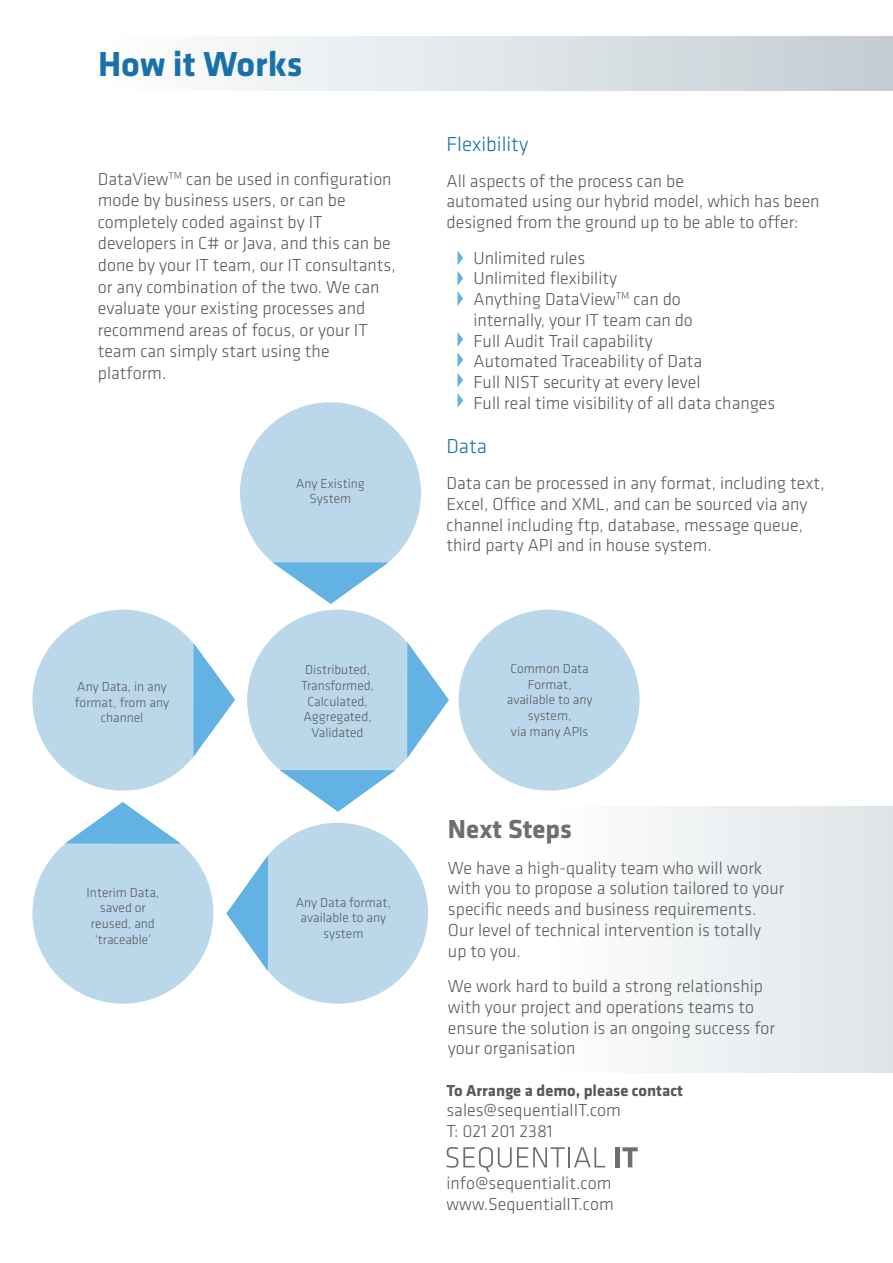
<style>
.page{position:relative;width:893px;height:1263px;background:#fff}
.page>*{position:absolute;margin:0;border:0;box-sizing:border-box;transform-origin:0 0}
.t1{font:700 36px "Klavika";color:#1a71a9}
.t2{font:700 27px "Klavika";color:#6d6e71}
.t3{font:300 21px "Klavika";color:#1a71a9}
.t4{font:300 18px/20.7px "Klavika";color:#58595b}
.t5{font:700 16.5px "Klavika";color:#58595b}
.t6{font:300 13.5px/15.6px "Klavika";color:#58595b;text-align:center}
</style>
<div class="page">
<div style="left:434px;top:806px;width:459px;height:267px;background:linear-gradient(to right,#fff,#e0e5e8)"></div>
<div style="left:0;top:36px;width:893px;height:54px;background:linear-gradient(to right,#fff,#c4ced3)"></div>
<svg style="left:457px;top:251px;width:6px;height:14px"></svg>
<svg style="left:457px;top:373px;width:6px;height:14px"></svg>
<svg style="left:457px;top:271px;width:6px;height:35px"></svg>
<svg style="left:457px;top:332px;width:6px;height:35px"></svg>
<svg style="left:457px;top:393px;width:6px;height:15px"></svg>
<div style="left:247px;top:823px;width:181px;height:181px;background:#bbd8ea;border-radius:50%"></div>
<div style="left:32px;top:823px;width:181px;height:181px;background:#bbd8ea;border-radius:50%"></div>
<div style="left:32px;top:610px;width:181px;height:181px;background:#bbd8ea;border-radius:50%"></div>
<div style="left:247px;top:610px;width:181px;height:181px;background:#bbd8ea;border-radius:50%"></div>
<div style="left:459px;top:610px;width:180px;height:181px;background:#bbd8ea;border-radius:50%"></div>
<div style="left:240px;top:402px;width:181px;height:181px;background:#bbd8ea;border-radius:50%"></div>
<svg style="left:273px;top:562px;width:115px;height:42px"></svg>
<svg style="left:280px;top:770px;width:116px;height:42px"></svg>
<svg style="left:193px;top:643px;width:42px;height:113px"></svg>
<svg style="left:407px;top:642px;width:42px;height:116px"></svg>
<svg style="left:226px;top:855px;width:42px;height:116px"></svg>
<svg style="left:66px;top:802px;width:114px;height:41px"></svg>
<svg style="left:446px;top:1147px;width:119px;height:25px"></svg>
<hr style="left:568px;top:1147px;width:2px;height:20px;background:#6d6e71">
<svg style="left:574px;top:1147px;width:31px;height:20px"></svg>
<div style="left:615px;top:1147px;width:5px;height:20px;background:#6d6e71"></div>
<svg style="left:622px;top:1147px;width:16px;height:20px"></svg>
<h1 class="t1" style="left:98px;top:38px;width:206px">How it Works</h1>
<p class="t4" style="left:98px;top:168px;width:299px;line-height:21.6px">DataView<sup>TM</sup> can be used in configuration mode by business users, or can be completely coded against by IT developers in C# or Java, and this can be done by your IT team, our IT consultants, or any combination of the two. We can evaluate your existing processes and recommend areas of focus, or your IT team can simply start using the platform.</p>
<p class="t6" style="left:296px;top:475px;width:70px">Any Existing<br>System</p>
<p class="t3" style="left:446px;top:131px;width:83px">Flexibility</p>
<p class="t4" style="left:446px;top:170px;width:375px">All aspects of the process can be<br>automated using our hybrid model, which has been designed from the ground up to be able to offer:</p>
<p class="t4" style="left:473px;top:247px;width:230px">Unlimited rules<br>Unlimited flexibility<br>Anything DataView<sup>TM</sup> can do internally, your IT team can do<br>Full Audit Trail capability<br>Automated Traceability of Data<br>Full NIST</p>
<p class="t4" style="left:473px;top:371px;width:303px;text-align:center">security at every level<br>Full real time visibility of all data changes</p>
<p class="t3" style="left:446px;top:434px;width:42px">Data</p>
<p class="t4" style="left:446px;top:473px;width:380px">Data can be processed in any format, including text, Excel, Office and XML, and can be sourced via any channel including ftp, database, message queue, third party API and in house system.</p>
<p class="t6" style="left:75px;top:679px;width:96px">Any Data, in any format, from any channel</p>
<p class="t6" style="left:87px;top:884px;width:74px">I nterim Data, saved or reused, and ‘traceable’</p>
<p class="t6" style="left:301px;top:662px;width:74px">Distributed,<br>Transformed,<br>Calculated,<br>Aggregated,<br>Validated</p>
<p class="t6" style="left:507px;top:661px;width:87px">Common Data<br>Format, available to any system,<br>via many APIs</p>
<p class="t6" style="left:296px;top:894px;width:97px">Any Data format, available to any system</p>
<h2 class="t2" style="left:448px;top:809px;width:125px">Next Steps</h2>
<p class="t4" style="left:448px;top:857px;width:338px">We have a high-quality team who will work with you to propose a solution tailored to your specific needs and business requirements.<br>Our level of technical intervention is totally<br>up to you.</p>
<p class="t4" style="left:448px;top:976px;width:329px">We work hard to build a strong relationship with your project and operations teams to ensure the solution is an ongoing success for your organisation</p>
<p class="t5" style="left:446px;top:1078px;width:238px">To Arrange a demo, please contact</p>
<p class="t4" style="left:446px;top:1100px;width:176px">sales@sequentialIT.com<br>T: 021 201 2381</p>
<p class="t4" style="left:446px;top:1173px;width:169px">info@sequentialit.com www.SequentialIT.com</p>
</div>
